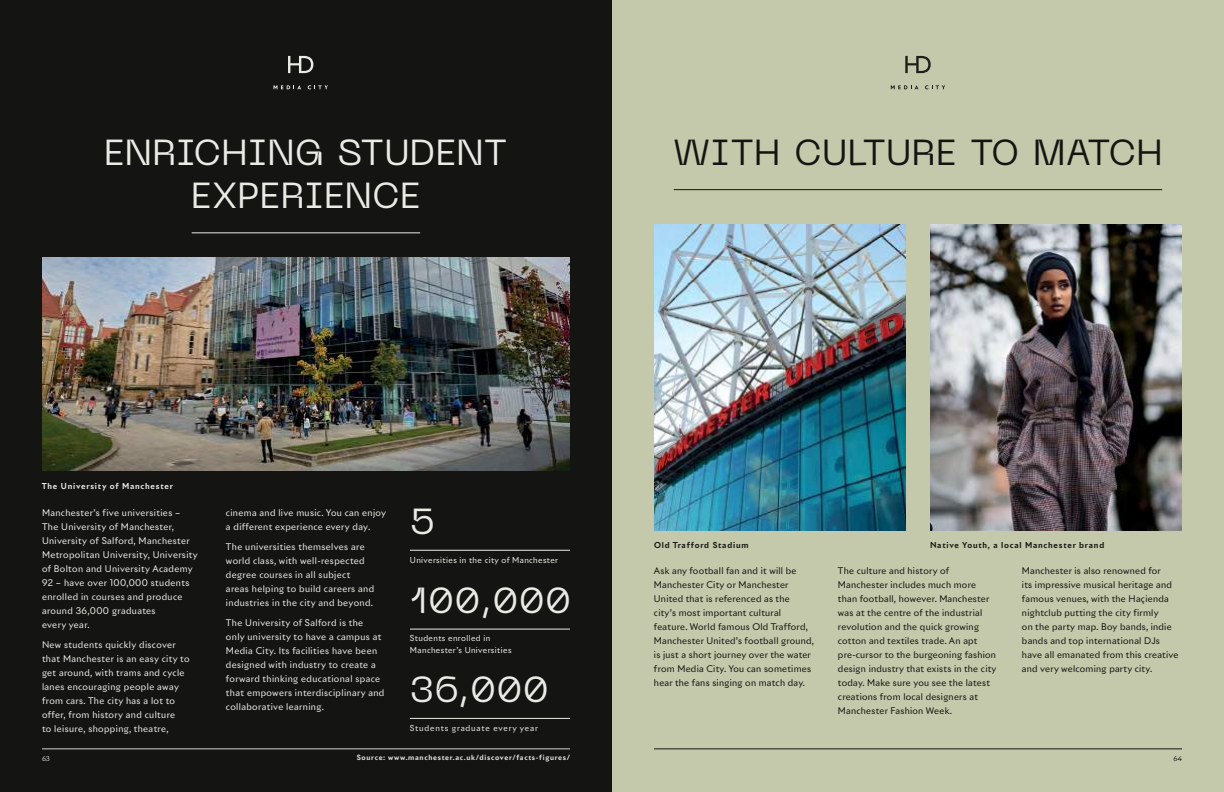
<style>
.page{position:relative;width:1224px;height:792px;background:#fff}
.page>*{position:absolute;margin:0;border:0;box-sizing:border-box;transform-origin:0 0}
.t1{font:36px/43.2px "Neue Machina";letter-spacing:.01em;color:#ebebe6;text-align:center}
.t2{font:36px "Neue Machina";letter-spacing:.015em;color:#141412}
.t3{font:9px/14px "Riviera Nights";letter-spacing:.045em;color:#ebebe6}
.t4{font:9px/14px "Riviera Nights";letter-spacing:.03em;color:#141412}
.t5{font:8px/12px "Riviera Nights";letter-spacing:.05em;color:#ebebe6}
.t6{font:700 8px "Riviera Nights";letter-spacing:.1em;color:#141412}
.t7{font:8px "Riviera Nights";letter-spacing:.1em;color:#ebebe6}
.t8{font:700 8px "Riviera Nights";letter-spacing:.1em;color:#ebebe6}
.t9{font:700 7px "Riviera Nights";letter-spacing:.1em;color:#ebebe6}
.t10{font:6.5px "Riviera Nights";color:#d3d3d3}
.t11{font:6.5px "Riviera Nights";color:#141412}
</style>
<div class="page">
<div style="left:612px;top:0;width:612px;height:792px;background:#c3c9aa"></div>
<div style="left:0;top:0;width:612px;height:792px;background:#141412"></div>
<img style="left:42px;top:257px;width:528px;height:214px">
<hr style="left:410px;top:629px;width:160px;height:1px;background:#ebebe6">
<hr style="left:410px;top:550px;width:160px;height:1px;background:#ebebe6">
<hr style="left:410px;top:718px;width:160px;height:1px;background:#ebebe6">
<hr style="left:192px;top:232px;width:228px;height:1px;background:#ebebe6">
<img style="left:930px;top:225px;width:252px;height:305px">
<img style="left:654px;top:225px;width:251px;height:305px">
<hr style="left:674px;top:189px;width:488px;height:1px;background:#141412">
<hr style="left:654px;top:749px;width:528px;height:1px;background:#141412">
<svg style="left:905px;top:56px;width:26px;height:17px"></svg>
<svg style="left:891px;top:85px;width:27px;height:4px"></svg>
<svg style="left:925px;top:85px;width:20px;height:4px"></svg>
<svg style="left:288px;top:56px;width:25px;height:17px"></svg>
<svg style="left:274px;top:85px;width:27px;height:4px"></svg>
<svg style="left:308px;top:85px;width:20px;height:4px"></svg>
<hr style="left:42px;top:749px;width:528px;height:1px;background:#d3d3d3">
<h1 class="t1" style="left:104px;top:130px;width:405px">ENRICHING STUDENT<br>EXPERIENCE</h1>
<h1 class="t2" style="left:673px;top:130px;width:491px">WITH CULTURE TO MATCH</h1>
<p class="t8" style="left:42px;top:481px;width:133px">The University of Manchester</p>
<p class="t3" style="left:42px;top:505px;width:157px">Manchester’s five universities –<br>The University of Manchester,<br>University of Salford, Manchester<br>Metropolitan University, University of Bolton and University Academy<br>92 – have over 100,000 students enrolled in courses and produce around 36,000 graduates<br>every year.</p>
<p class="t3" style="left:42px;top:637px;width:149px">New students quickly discover that Manchester is an easy city to get around, with trams and cycle lanes encouraging people away from cars. The city has a lot to offer, from history and culture<br>to leisure, shopping, theatre,</p>
<p class="t3" style="left:226px;top:505px;width:162px">cinema and live music. You can enjoy a different experience every day.</p>
<p class="t3" style="left:226px;top:539px;width:150px">The universities themselves are world class, with well-respected degree courses in all subject areas helping to build careers and industries in the city and beyond.</p>
<p class="t3" style="left:226px;top:615px;width:160px">The University of Salford is the<br>only university to have a campus at Media City. Its facilities have been designed with industry to create a forward thinking educational space that empowers interdisciplinary and collaborative learning.</p>
<h1 class="t1" style="left:410px;top:499px;width:27px">5</h1>
<p class="t5" style="left:410px;top:553px;width:150px">Universities in the city of Manchester</p>
<h1 class="t1" style="left:410px;top:578px;width:163px">100,000</h1>
<p class="t5" style="left:410px;top:632px;width:103px">Students enrolled in<br>Manchester’s Universities</p>
<h1 class="t1" style="left:410px;top:667px;width:140px">36,000</h1>
<p class="t7" style="left:410px;top:723px;width:130px">Students graduate every year</p>
<p class="t6" style="left:654px;top:540px;width:96px">Old Trafford Stadium</p>
<p class="t6" style="left:930px;top:540px;width:176px">Native Youth, a local Manchester brand</p>
<p class="t4" style="left:654px;top:564px;width:162px">Ask any football fan and it will be Manchester City or Manchester United that is referenced as the<br>city’s most important cultural feature. World famous Old Trafford, Manchester United’s football ground, is just a short journey over the water from Media City. You can sometimes hear the fans singing on match day.</p>
<p class="t4" style="left:838px;top:564px;width:160px">The culture and history of Manchester includes much more than football, however. Manchester was at the centre of the industrial revolution and the quick growing cotton and textiles trade. An apt pre-cursor to the burgeoning fashion design industry that exists in the city today. Make sure you see the latest creations from local designers at Manchester Fashion Week.</p>
<p class="t4" style="left:1022px;top:564px;width:158px">Manchester is also renowned for<br>its impressive musical heritage and famous venues, with the Haçienda nightclub putting the city firmly<br>on the party map. Boy bands, indie bands and top international DJs have all emanated from this creative and very welcoming party city.</p>
<p class="t10" style="left:42px;top:755px;width:9px">63</p>
<p class="t9" style="left:357px;top:753px;width:215px">Source: www.manchester.ac.uk/discover/facts-figures/</p>
<p class="t11" style="left:1174px;top:755px;width:10px">64</p>
</div>
